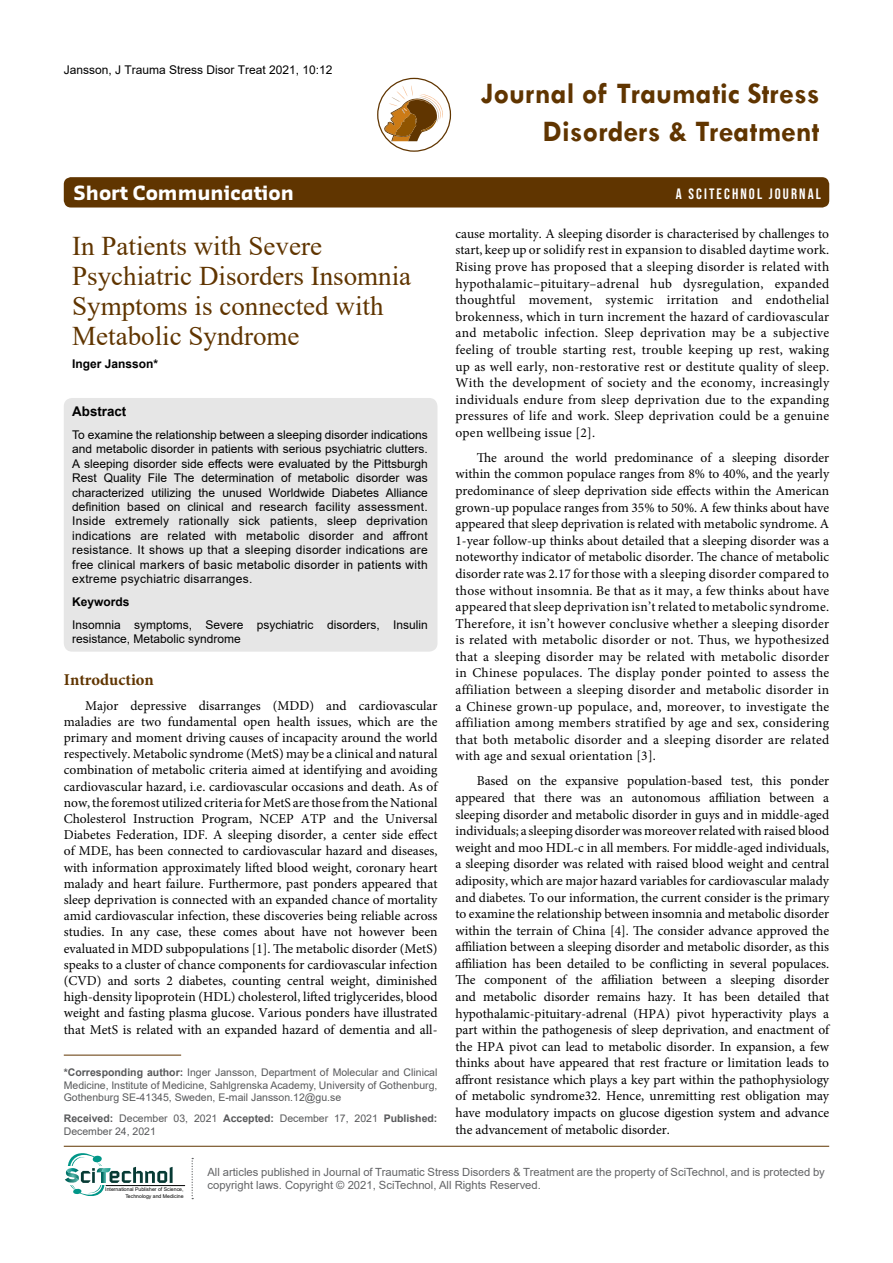
<style>
.page{position:relative;width:893px;height:1263px;background:#fff}
.page>*{position:absolute;margin:0;border:0;box-sizing:border-box;transform-origin:0 0}
.t1{font:700 30px/37.5px "Tw Cen";color:#603500;text-align:right}
.t2{font:27px/30px "Times New Roman";color:#603500}
.t3{font:700 19.2px "Sansa";color:#fff}
.t4{font:700 16.5px "Minion Pro";color:#603500}
.t5{font:15px "Bebas Neue";letter-spacing:.14em;color:#fff}
.t6{font:13.5px/16.6px "Minion Pro";letter-spacing:.01em;color:#000;text-align:justify}
.t7{font:700 13.35px "Arial";color:#000}
.t8{font:12px/14.4px "Arial";color:#000;text-align:justify}
.t9{font:700 12px "Arial";color:#000}
.t10{font:11.25px/13.5px "Arial";color:#636466}
.t11{font:10.5px/12.6px "Arial";color:#58595b;text-align:justify}
.t12{font:5.1px/6.1px "Arial";color:#000;text-align:right}
.s1{font-weight:700}
</style>
<div class="page">
<div style="left:64px;top:177px;width:765px;height:30px;background:#603500;border-radius:7px"></div>
<hr style="left:64px;top:1146px;width:765px;height:1px;background:#603500">
<svg style="left:384px;top:85px;width:60px;height:56px"></svg>
<div style="left:377px;top:78px;width:74px;height:74px;border:1px solid #603500;border-radius:50%"></div>
<hr style="left:106px;top:1185px;width:79px;height:1px;background:#000">
<svg style="left:192px;top:1158px;width:1px;height:41px"></svg>
<svg style="left:65px;top:1153px;width:108px;height:43px"></svg>
<hr style="left:64px;top:1055px;width:117px;height:1px;background:#603500">
<div style="left:64px;top:398px;width:373px;height:254px;background:#e6e6e6;border-radius:8px"></div>
<p class="t8" style="left:64px;top:62px;width:270px">Jansson, J Trauma Stress Disor Treat 2021, 10:12</p>
<h1 class="t1" style="left:481px;top:74px;width:340px">Journal of Traumatic Stress<br>Disorders &amp; Treatment</h1>
<h3 class="t3" style="left:74px;top:181px;width:222px">Short Communication</h3>
<p class="t5" style="left:676px;top:185px;width:147px">A SCITECHNOL JOURNAL</p>
<h2 class="t2" style="left:72px;top:230px;width:340px">In Patients with Severe<br>Psychiatric Disorders Insomnia<br>Symptoms is connected with<br>Metabolic Syndrome</h2>
<p class="t9" style="left:72px;top:355px;width:88px">Inger Jansson*</p>
<p class="t7" style="left:72px;top:402px;width:56px">Abstract</p>
<p class="t8" style="left:72px;top:427px;width:357px">To examine the relationship between a sleeping disorder indications and metabolic disorder in patients with serious psychiatric clutters.<br>A sleeping disorder side effects were evaluated by the Pittsburgh Rest Quality File The determination of metabolic disorder was characterized utilizing the unused Worldwide Diabetes Alliance definition based on clinical and research facility assessment.<br>Inside extremely rationally sick patients, sleep deprivation indications are related with metabolic disorder and affront resistance. It shows up that a sleeping disorder indications are free clinical markers of basic metabolic disorder in patients with extreme psychiatric disarranges.</p>
<p class="t9" style="left:72px;top:593px;width:59px">Keywords</p>
<p class="t8" style="left:72px;top:617px;width:357px">Insomnia symptoms, Severe psychiatric disorders, Insulin resistance, Metabolic syndrome</p>
<p class="t4" style="left:64px;top:668px;width:92px">Introduction</p>
<p class="t6" style="left:64px;top:697px;width:375px;line-height:16.2px;text-indent:21px">Major depressive disarranges (MDD) and cardiovascular maladies are two fundamental open health issues, which are the primary and moment driving causes of incapacity around the world respectively. Metabolic syndrome (MetS) may be a clinical and natural combination of metabolic criteria aimed at identifying and avoiding cardiovascular hazard, i.e. cardiovascular occasions and death. As of now, the foremost utilized criteria for MetS are those from the National Cholesterol Instruction Program, NCEP ATP and the Universal Diabetes Federation, IDF. A sleeping disorder, a center side effect of MDE, has been connected to cardiovascular hazard and diseases, with information approximately lifted blood weight, coronary heart malady and heart failure. Furthermore, past ponders appeared that sleep deprivation is connected with an expanded chance of mortality amid cardiovascular infection, these discoveries being reliable across studies. In any case, these comes about have not however been evaluated in MDD subpopulations [1]. The metabolic disorder (MetS) speaks to a cluster of chance components for cardiovascular infection (CVD) and sorts 2 diabetes, counting central weight, diminished high-density lipoprotein (HDL) cholesterol, lifted triglycerides, blood weight and fasting plasma glucose. Various ponders have illustrated that MetS is related with an expanded hazard of dementia and all-</p>
<p class="t11" style="left:64px;top:1066px;width:375px"><span class="s1">*Corresponding author:</span> Inger Jansson, Department of Molecular and Clinical Medicine, Institute of Medicine, Sahlgrenska Academy, University of Gothenburg, Gothenburg SE-41345, Sweden, E-mail Jansson.12@gu.se</p>
<p class="t11" style="left:64px;top:1112px;width:375px"><span class="s1">Received:</span> December 03, 2021 <span class="s1">Accepted:</span> December 17, 2021 <span class="s1">Published:<br></span>December 24, 2021</p>
<p class="t6" style="left:455px;top:225px;width:375px">cause mortality. A sleeping disorder is characterised by challenges to start, keep up or solidify rest in expansion to disabled daytime work.<br>Rising prove has proposed that a sleeping disorder is related with hypothalamic–pituitary–adrenal hub dysregulation, expanded thoughtful movement, systemic irritation and endothelial brokenness, which in turn increment the hazard of cardiovascular and metabolic infection. Sleep deprivation may be a subjective feeling of trouble starting rest, trouble keeping up rest, waking up as well early, non-restorative rest or destitute quality of sleep.<br>With the development of society and the economy, increasingly individuals endure from sleep deprivation due to the expanding pressures of life and work. Sleep deprivation could be a genuine open wellbeing issue [2].</p>
<p class="t6" style="left:455px;top:449px;width:375px;text-indent:21px">The around the world predominance of a sleeping disorder within the common populace ranges from 8% to 40%, and the yearly predominance of sleep deprivation side effects within the American grown-up populace ranges from 35% to 50%. A few thinks about have appeared that sleep deprivation is related with metabolic syndrome. A 1-year follow-up thinks about detailed that a sleeping disorder was a noteworthy indicator of metabolic disorder. The chance of metabolic disorder rate was 2.17 for those with a sleeping disorder compared to those without insomnia. Be that as it may, a few thinks about have appeared that sleep deprivation isn’t related to metabolic syndrome.<br>Therefore, it isn’t however conclusive whether a sleeping disorder is related with metabolic disorder or not. Thus, we hypothesized that a sleeping disorder may be related with metabolic disorder in Chinese populaces. The display ponder pointed to assess the affiliation between a sleeping disorder and metabolic disorder in a Chinese grown-up populace, and, moreover, to investigate the affiliation among members stratified by age and sex, considering that both metabolic disorder and a sleeping disorder are related with age and sexual orientation [3].</p>
<p class="t6" style="left:455px;top:773px;width:375px;text-indent:21px">Based on the expansive population-based test, this ponder appeared that there was an autonomous affiliation between a sleeping disorder and metabolic disorder in guys and in middle-aged individuals; a sleeping disorder was moreover related with raised blood weight and moo HDL-c in all members. For middle-aged individuals, a sleeping disorder was related with raised blood weight and central adiposity, which are major hazard variables for cardiovascular malady and diabetes. To our information, the current consider is the primary to examine the relationship between insomnia and metabolic disorder within the terrain of China [4]. The consider advance approved the affiliation between a sleeping disorder and metabolic disorder, as this affiliation has been detailed to be conflicting in several populaces.<br>The component of the affiliation between a sleeping disorder and metabolic disorder remains hazy. It has been detailed that hypothalamic-pituitary-adrenal (HPA) pivot hyperactivity plays a part within the pathogenesis of sleep deprivation, and enactment of the HPA pivot can lead to metabolic disorder. In expansion, a few thinks about have appeared that rest fracture or limitation leads to affront resistance which plays a key part within the pathophysiology of metabolic syndrome32. Hence, unremitting rest obligation may have modulatory impacts on glucose digestion system and advance the advancement of metabolic disorder.</p>
<p class="t12" style="left:105px;top:1186px;width:80px">International Publisher of Science,<br>Technology and Medicine</p>
<p class="t10" style="left:207px;top:1165px;width:619px">All articles published in Journal of Traumatic Stress Disorders &amp; Treatment are the property of SciTechnol, and is protected by copyright laws. Copyright © 2021, SciTechnol, All Rights Reserved.</p>
</div>
